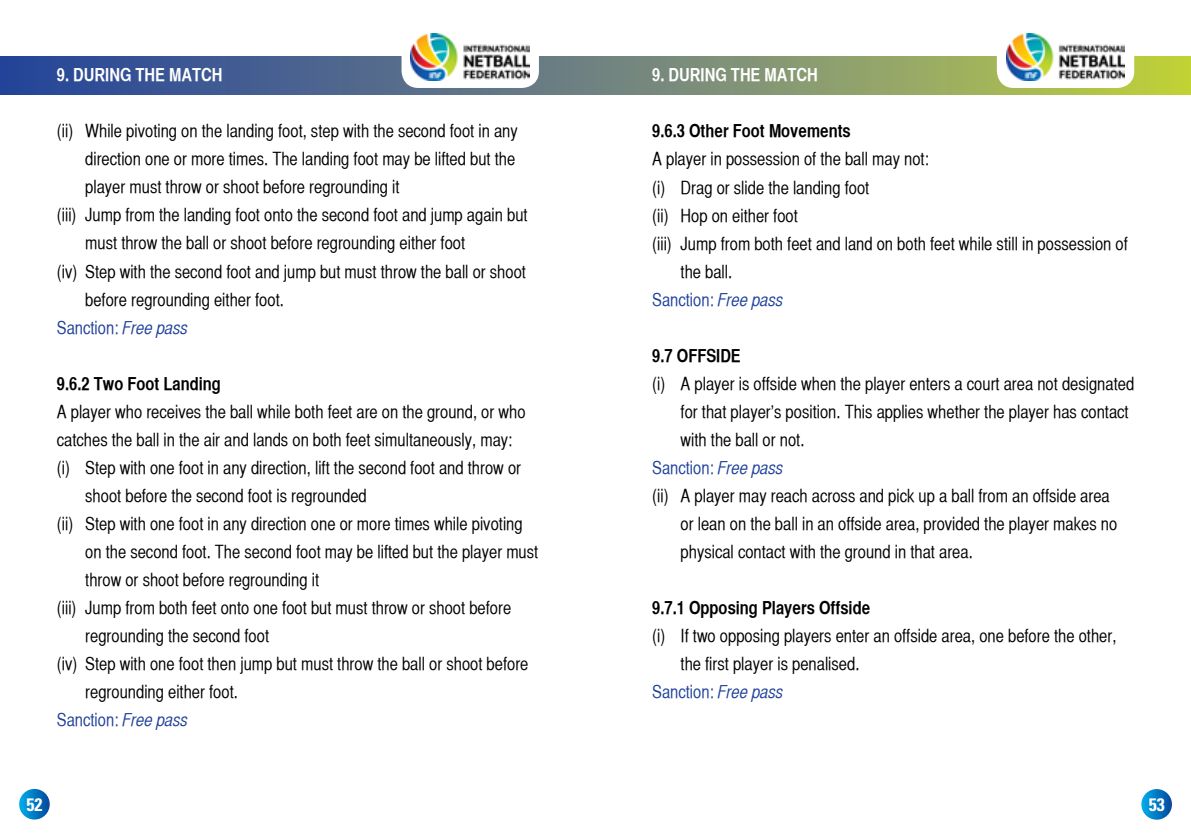
<style>
.page{position:relative;width:1191px;height:840px;background:#fff}
.page>*{position:absolute;margin:0;border:0;box-sizing:border-box;transform-origin:0 0}
.t1{font:18px "Helvetica CY Plain";color:#000}
.t2{font:18px "Helvetica CY Plain";color:#20419b}
.t3{font:18px "Helvetica CY Bold";color:#000}
.t4{font:18px "Helvetica CY Bold";color:#fff}
.t5{font:700 condensed 18px "Univers";color:#fff}
.s1{font-family:"Helvetica CY Oblique"}
</style>
<div class="page">
<svg style="left:1141px;top:788px;width:31px;height:31px"></svg>
<svg style="left:19px;top:788px;width:31px;height:31px"></svg>
<svg style="left:0;top:57px;width:1191px;height:37px;background:#6a807c"></svg>
<div style="left:401px;top:12px;width:138px;height:76px;background:#fff;border-radius:17px"></div>
<img style="left:411px;top:33px;width:118px;height:47px">
<div style="left:996px;top:12px;width:138px;height:76px;background:#fff;border-radius:17px"></div>
<img style="left:1006px;top:33px;width:118px;height:47px">
<p class="t4" style="left:57px;top:64px;width:167px">9. DURING THE MATCH</p>
<p class="t1" style="left:57px;top:121px;width:462px">(ii) While pivoting on the landing foot, step with the second foot in any</p>
<p class="t1" style="left:85px;top:149px;width:431px">direction one or more times. The landing foot may be lifted but the</p>
<p class="t1" style="left:85px;top:177px;width:316px">player must throw or shoot before regrounding it</p>
<p class="t1" style="left:57px;top:205px;width:472px">(iii) Jump from the landing foot onto the second foot and jump again but</p>
<p class="t1" style="left:85px;top:233px;width:381px">must throw the ball or shoot before regrounding either foot</p>
<p class="t1" style="left:57px;top:261px;width:470px">(iv) Step with the second foot and jump but must throw the ball or shoot</p>
<p class="t1" style="left:85px;top:289px;width:200px">before regrounding either foot.</p>
<p class="t2" style="left:57px;top:317px;width:133px">Sanction: <span class="s1">Free pass</span></p>
<p class="t3" style="left:57px;top:372px;width:165px">9.6.2 Two Foot Landing</p>
<p class="t1" style="left:57px;top:401px;width:470px">A player who receives the ball while both feet are on the ground, or who</p>
<p class="t1" style="left:57px;top:429px;width:457px">catches the ball in the air and lands on both feet simultaneously, may:</p>
<p class="t1" style="left:57px;top:457px;width:466px">(i) Step with one foot in any direction, lift the second foot and throw or</p>
<p class="t1" style="left:85px;top:485px;width:283px">shoot before the second foot is regrounded</p>
<p class="t1" style="left:57px;top:513px;width:467px">(ii) Step with one foot in any direction one or more times while pivoting</p>
<p class="t1" style="left:85px;top:541px;width:454px">on the second foot. The second foot may be lifted but the player must</p>
<p class="t1" style="left:85px;top:569px;width:235px">throw or shoot before regrounding it</p>
<p class="t1" style="left:57px;top:597px;width:456px">(iii) Jump from both feet onto one foot but must throw or shoot before</p>
<p class="t1" style="left:85px;top:625px;width:185px">regrounding the second foot</p>
<p class="t1" style="left:57px;top:653px;width:473px">(iv) Step with one foot then jump but must throw the ball or shoot before</p>
<p class="t1" style="left:85px;top:681px;width:154px">regrounding either foot.</p>
<p class="t2" style="left:57px;top:709px;width:133px">Sanction: <span class="s1">Free pass</span></p>
<p class="t4" style="left:652px;top:64px;width:167px">9. DURING THE MATCH</p>
<p class="t3" style="left:652px;top:120px;width:200px">9.6.3 Other Foot Movements</p>
<p class="t1" style="left:652px;top:149px;width:278px">A player in possession of the ball may not:</p>
<p class="t1" style="left:652px;top:177px;width:219px">(i) Drag or slide the landing foot</p>
<p class="t1" style="left:652px;top:205px;width:147px">(ii) Hop on either foot</p>
<p class="t1" style="left:652px;top:233px;width:477px">(iii) Jump from both feet and land on both feet while still in possession of</p>
<p class="t1" style="left:680px;top:261px;width:53px">the ball.</p>
<p class="t2" style="left:652px;top:289px;width:133px">Sanction: <span class="s1">Free pass</span></p>
<p class="t3" style="left:652px;top:344px;width:90px">9.7 OFFSIDE</p>
<p class="t1" style="left:652px;top:373px;width:483px">(i) A player is offside when the player enters a court area not designated</p>
<p class="t1" style="left:680px;top:401px;width:449px">for that player’s position. This applies whether the player has contact</p>
<p class="t1" style="left:680px;top:429px;width:125px">with the ball or not.</p>
<p class="t2" style="left:652px;top:457px;width:133px">Sanction: <span class="s1">Free pass</span></p>
<p class="t1" style="left:652px;top:485px;width:459px">(ii) A player may reach across and pick up a ball from an offside area</p>
<p class="t1" style="left:680px;top:513px;width:438px">or lean on the ball in an offside area, provided the player makes no</p>
<p class="t1" style="left:680px;top:541px;width:294px">physical contact with the ground in that area.</p>
<p class="t3" style="left:652px;top:596px;width:219px">9.7.1 Opposing Players Offside</p>
<p class="t1" style="left:652px;top:625px;width:466px">(i) If two opposing players enter an offside area, one before the other,</p>
<p class="t1" style="left:680px;top:653px;width:180px">the first player is penalised.</p>
<p class="t2" style="left:652px;top:681px;width:133px">Sanction: <span class="s1">Free pass</span></p>
<p class="t5" style="left:27px;top:792px;width:17px">52</p>
<p class="t5" style="left:1148px;top:793px;width:17px">53</p>
</div>
